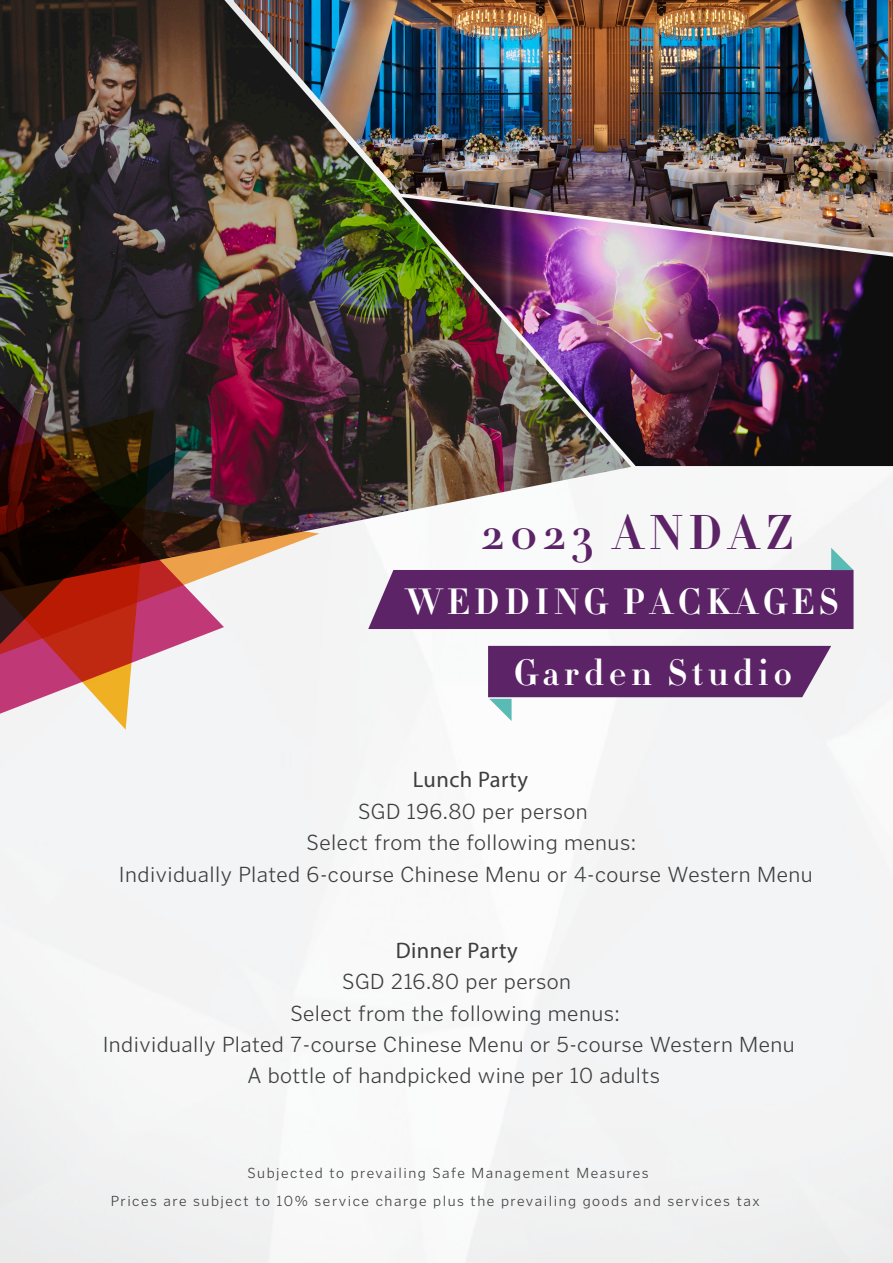
<style>
.page{position:relative;width:893px;height:1263px;background:#fff}
.page>*{position:absolute;margin:0;border:0;box-sizing:border-box;transform-origin:0 0}
.t1{font:48px "Didot HTF B11 Bold";letter-spacing:.12em;color:#5c2467}
.t2{font:36px/71.1px "Didot HTF B11 Bold";letter-spacing:.13em;color:#fff}
.t3{font:300 22.5px "Poynter Gothic Text";letter-spacing:.02em;color:#3e3e3f}
.t4{font:22.5px "Myriad Pro";letter-spacing:.02em;color:#3e3e3f}
.t5{font:300 15px/28px "Poynter Gothic Text";letter-spacing:.1em;color:#3e3e3f}
</style>
<div class="page">
<svg style="left:368px;top:548px;width:485px;height:81px"></svg>
<svg style="left:488px;top:646px;width:343px;height:75px"></svg>
<img style="left:0;top:0;width:631px;height:591px">
<img style="left:402px;top:253px;width:491px;height:213px">
<svg style="left:199px;top:463px;width:120px;height:258px;fill:#f3f3f4"></svg>
<svg style="left:0;top:382px;width:224px;height:337px"></svg>
<svg style="left:0;top:441px;width:199px;height:391px"></svg>
<img style="left:233px;top:0;width:660px;height:253px">
<h1 class="t1" style="left:482px;top:502px;width:314px">2023 ANDAZ</h1>
<h2 class="t2" style="left:514px;top:566px;width:326px;text-indent:-108px">WEDDING PACKAGES<br>Garden Studio</h2>
<p class="t4" style="left:413px;top:766px;width:117px">Lunch Party</p>
<p class="t3" style="left:358px;top:798px;width:231px">SGD 196.80 per person</p>
<p class="t3" style="left:307px;top:829px;width:331px">Select from the following menus:</p>
<p class="t3" style="left:119px;top:861px;width:695px">Individually Plated 6-course Chinese Menu or 4-course Western Menu</p>
<p class="t4" style="left:396px;top:936px;width:123px">Dinner Party</p>
<p class="t3" style="left:342px;top:968px;width:231px">SGD 216.80 per person</p>
<p class="t3" style="left:290px;top:999px;width:331px">Select from the following menus:</p>
<p class="t3" style="left:103px;top:1031px;width:694px">Individually Plated 7-course Chinese Menu or 5-course Western Menu</p>
<p class="t3" style="left:247px;top:1062px;width:414px">A bottle of handpicked wine per 10 adults</p>
<p class="t5" style="left:111px;top:1159px;width:650px;text-indent:137px">Subjected to prevailing Safe Management Measures<br>Prices are subject to 10% service charge plus the prevailing goods and services tax</p>
</div>
